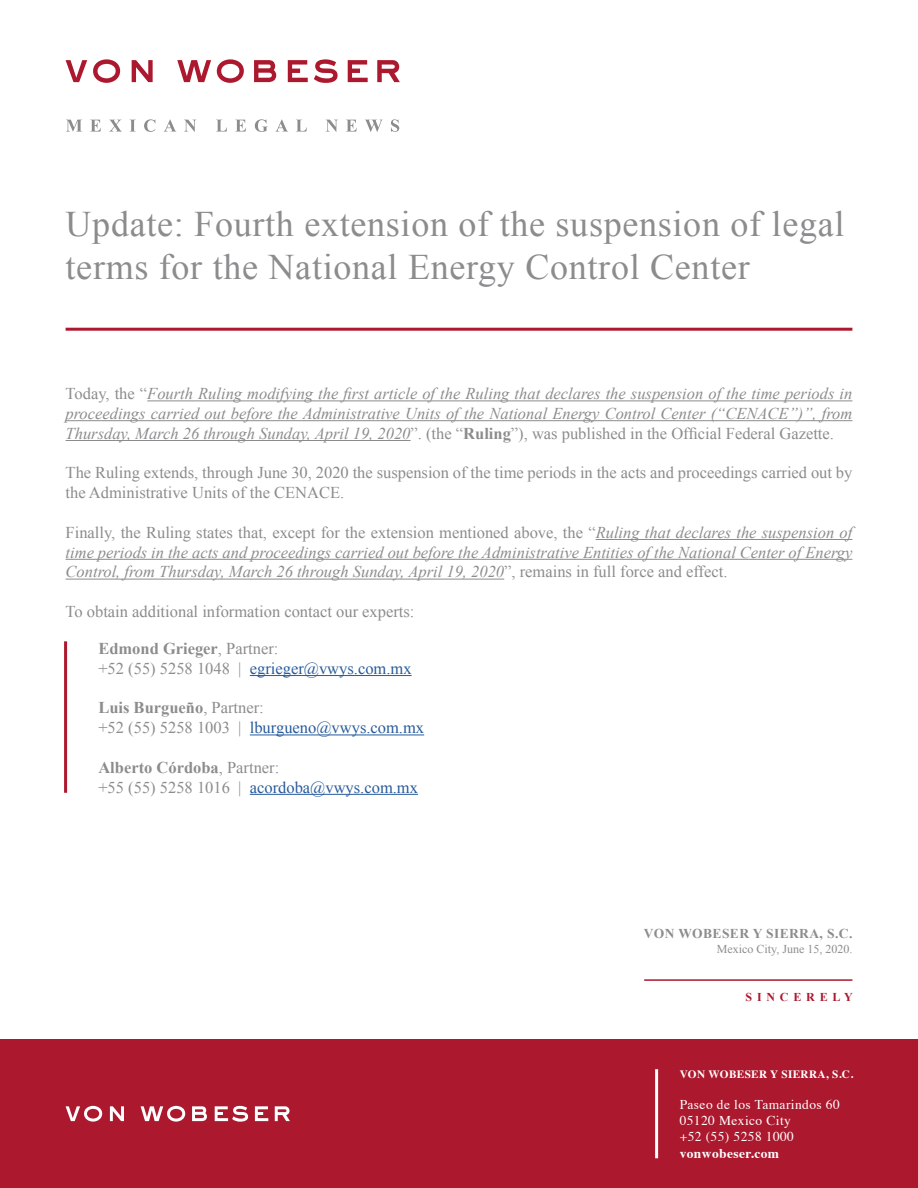
<style>
.page{position:relative;width:918px;height:1188px;background:#fff}
.page>*{position:absolute;margin:0;border:0;box-sizing:border-box;transform-origin:0 0}
.t1{font:36px/43.2px "Times New Roman";letter-spacing:.02em;color:#8b8c8d}
.t2{font:italic 16.5px/19.8px "Times New Roman";color:#8b8c8d;text-align:justify}
.t3{font:16.5px/19.8px "Times New Roman";color:#8b8c8d}
.t4{font:13.5px/16.2px "Times";letter-spacing:.03em;color:#fff}
.t5{font:700 13.5px "Times New Roman";letter-spacing:.03em;color:#8b8c8d}
.t6{font:700 13.5px "Times";letter-spacing:.03em;color:#fff}
.t7{font:12px "Times New Roman";color:#8b8c8d}
.t8{font:700 12px "Times New Roman";letter-spacing:.4em;color:#ac182d}
.t9{font:700 11.25px "Times";letter-spacing:.03em;color:#fff}
.s1{font-style:normal}
.s2{font-weight:700;font-style:normal}
.s3{font-weight:700}
.s4{color:#275b9b}
</style>
<div class="page">
<svg style="left:66px;top:60px;width:21px;height:22px"></svg>
<svg style="left:93px;top:59px;width:27px;height:24px"></svg>
<svg style="left:132px;top:60px;width:21px;height:22px"></svg>
<svg style="left:177px;top:60px;width:34px;height:22px"></svg>
<svg style="left:217px;top:59px;width:27px;height:24px"></svg>
<svg style="left:254px;top:60px;width:22px;height:22px"></svg>
<svg style="left:288px;top:60px;width:20px;height:22px"></svg>
<svg style="left:314px;top:59px;width:24px;height:24px"></svg>
<svg style="left:348px;top:60px;width:20px;height:22px"></svg>
<svg style="left:377px;top:60px;width:23px;height:22px"></svg>
<svg style="left:66px;top:120px;width:16px;height:12px"></svg>
<svg style="left:90px;top:120px;width:11px;height:12px"></svg>
<svg style="left:109px;top:120px;width:13px;height:12px"></svg>
<svg style="left:130px;top:120px;width:6px;height:12px"></svg>
<svg style="left:144px;top:119px;width:11px;height:13px"></svg>
<svg style="left:164px;top:119px;width:12px;height:13px"></svg>
<svg style="left:184px;top:120px;width:12px;height:12px"></svg>
<svg style="left:216px;top:120px;width:11px;height:12px"></svg>
<svg style="left:235px;top:120px;width:11px;height:12px"></svg>
<svg style="left:255px;top:119px;width:13px;height:13px"></svg>
<svg style="left:275px;top:119px;width:13px;height:13px"></svg>
<svg style="left:296px;top:120px;width:11px;height:12px"></svg>
<svg style="left:326px;top:120px;width:11px;height:12px"></svg>
<svg style="left:346px;top:120px;width:11px;height:12px"></svg>
<svg style="left:365px;top:120px;width:17px;height:12px"></svg>
<svg style="left:391px;top:119px;width:8px;height:13px"></svg>
<hr style="left:147px;top:400px;width:705px;height:1px;background:#8b8c8d">
<hr style="left:66px;top:420px;width:786px;height:1px;background:#8b8c8d">
<hr style="left:66px;top:440px;width:345px;height:1px;background:#8b8c8d">
<hr style="left:596px;top:539px;width:256px;height:1px;background:#8b8c8d">
<hr style="left:66px;top:559px;width:786px;height:1px;background:#8b8c8d">
<hr style="left:66px;top:579px;width:438px;height:1px;background:#8b8c8d">
<hr style="left:66px;top:328px;width:786px;height:3px;background:#ac182d">
<hr style="left:250px;top:675px;width:162px;height:1px;background:#275b9b">
<hr style="left:250px;top:735px;width:174px;height:1px;background:#275b9b">
<hr style="left:250px;top:794px;width:168px;height:1px;background:#275b9b">
<hr style="left:64px;top:641px;width:3px;height:152px;background:#ac182d">
<div style="left:0;top:1040px;width:918px;height:148px;background:#ac182d"></div>
<svg style="left:66px;top:1106px;width:36px;height:16px"></svg>
<svg style="left:110px;top:1106px;width:14px;height:15px"></svg>
<svg style="left:141px;top:1106px;width:44px;height:16px"></svg>
<svg style="left:192px;top:1106px;width:15px;height:15px"></svg>
<svg style="left:215px;top:1106px;width:33px;height:16px"></svg>
<svg style="left:255px;top:1106px;width:13px;height:15px"></svg>
<svg style="left:275px;top:1106px;width:15px;height:15px"></svg>
<hr style="left:655px;top:1069px;width:3px;height:89px;background:#fff">
<hr style="left:644px;top:979px;width:208px;height:2px;background:#ac182d">
<h1 class="t1" style="left:66px;top:201px;width:780px">Update: Fourth extension of the suspension of legal terms for the National Energy Control Center</h1>
<p class="t2" style="left:66px;top:383px;width:788px"><span class="s1">Today, the “</span>Fourth Ruling modifying the first article of the Ruling that declares the suspension of the time periods in proceedings carried out before the Administrative Units of the National Energy Control Center (“CENACE”)”, from Thursday, March 26 through Sunday, April 19, 2020<span class="s1">”. (the “</span><span class="s2">Ruling</span><span class="s1">”), was published in the Official Federal Gazette.</span></p>
<p class="t3" style="left:66px;top:463px;width:788px">The Ruling extends, through June 30, 2020 the suspension of the time periods in the acts and proceedings carried out by the Administrative Units of the CENACE.</p>
<p class="t2" style="left:66px;top:522px;width:788px"><span class="s1">Finally, the Ruling states that, except for the extension mentioned above, the “</span>Ruling that declares the suspension of time periods in the acts and proceedings carried out before the Administrative Entities of the National Center of Energy Control, from Thursday, March 26 through Sunday, April 19, 2020<span class="s1">”, remains in full force and effect.</span></p>
<p class="t3" style="left:66px;top:601px;width:350px">To obtain additional information contact our experts:</p>
<p class="t3" style="left:98px;top:638px;width:315px"><span class="s3">Edmond Grieger</span>, Partner:<br>+52 (55) 5258 1048 | <span class="s4">egrieger@vwys.com.mx</span></p>
<p class="t3" style="left:98px;top:698px;width:327px"><span class="s3">Luis Burgueño</span>, Partner:<br>+52 (55) 5258 1003 | <span class="s4">lburgueno@vwys.com.mx</span></p>
<p class="t3" style="left:98px;top:757px;width:321px"><span class="s3">Alberto Córdoba</span>, Partner:<br>+55 (55) 5258 1016 | <span class="s4">acordoba@vwys.com.mx</span></p>
<p class="t5" style="left:644px;top:924px;width:210px">VON WOBESER Y SIERRA, S.C.</p>
<p class="t7" style="left:717px;top:941px;width:137px">Mexico City, June 15, 2020.</p>
<p class="t8" style="left:746px;top:989px;width:109px">SINCERELY</p>
<p class="t9" style="left:680px;top:1063px;width:175px">VON WOBESER Y SIERRA, S.C.</p>
<p class="t4" style="left:680px;top:1095px;width:162px">Paseo de los Tamarindos 60<br>05120 Mexico City<br>+52 (55) 5258 1000</p>
<p class="t6" style="left:680px;top:1140px;width:101px">vonwobeser.com</p>
</div>
